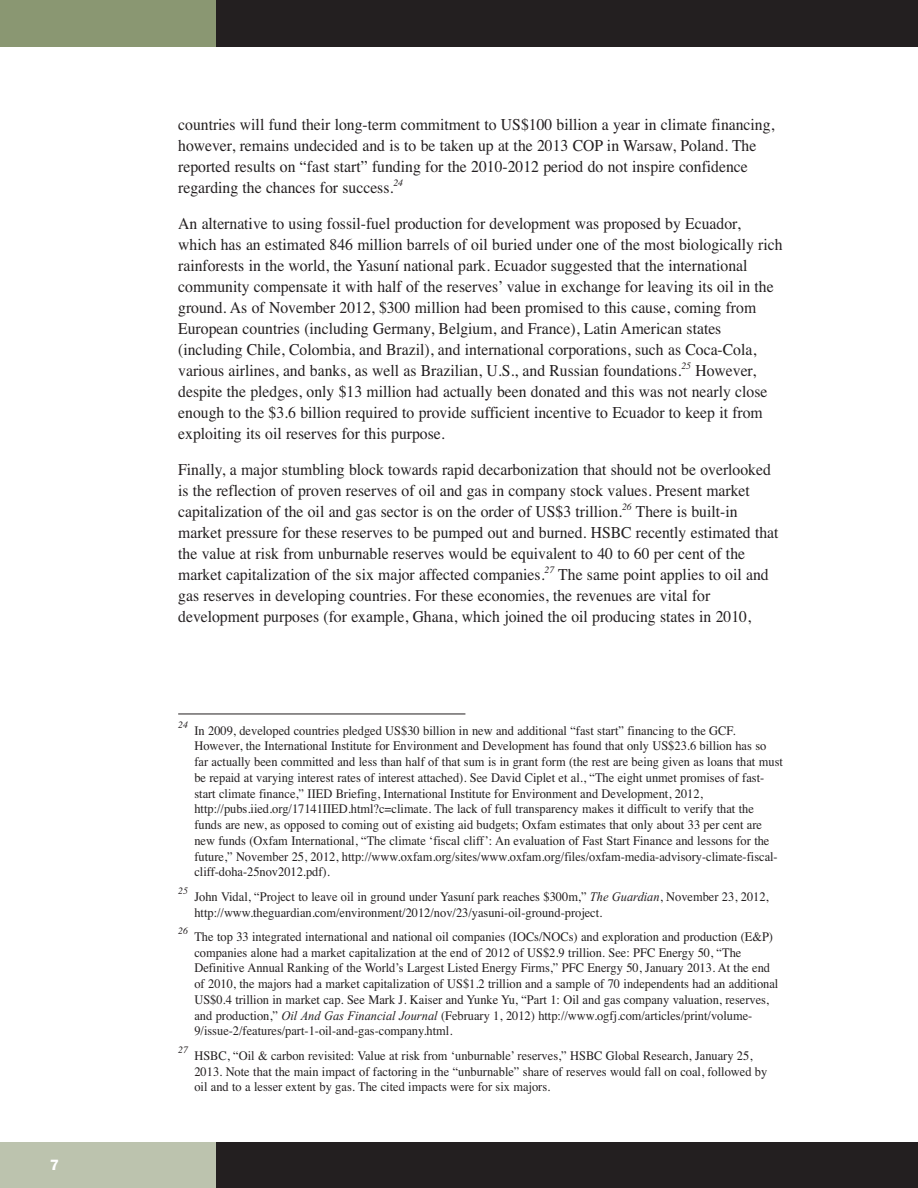
<style>
.page{position:relative;width:918px;height:1188px;background:#fff}
.page>*{position:absolute;margin:0;border:0;box-sizing:border-box;transform-origin:0 0}
.t1{font:16.5px/21px "Times";color:#231f20;scale:.95 1}
.t2{font:600 15px "Franklin Gothic";color:#fff}
.t3{font:13.05px/15.8px "Times";color:#231f20;scale:.95 1}
.t4{font:italic 9.75px "Times";color:#231f20}
.s1{font-family:"Times New Roman";font-style:italic}
</style>
<div class="page">
<hr style="left:178px;top:714px;width:287px;height:1px;background:#231f20">
<div style="left:207px;top:1143px;width:711px;height:45px;background:#231f20"></div>
<div style="left:0;top:1143px;width:216px;height:45px;background:#bcc3ae"></div>
<div style="left:200px;top:0;width:718px;height:47px;background:#231f20"></div>
<div style="left:0;top:0;width:216px;height:47px;background:#8a9772"></div>
<p class="t2" style="left:50px;top:1160px;width:10px">7</p>
<p class="t1" style="left:178px;top:116px;width:629px">countries will fund their long-term commitment to US$100 billion a year in climate financing, however, remains undecided and is to be taken up at the 2013 COP in Warsaw, Poland. The reported results on “fast start” funding for the 2010-2012 period do not inspire confidence regarding the chances for success.<sup>24</sup></p>
<p class="t1" style="left:178px;top:215px;width:638px">An alternative to using fossil-fuel production for development was proposed by Ecuador, which has an estimated 846 million barrels of oil buried under one of the most biologically rich rainforests in the world, the Yasuní national park. Ecuador suggested that the international community compensate it with half of the reserves’ value in exchange for leaving its oil in the ground. As of November 2012, $300 million had been promised to this cause, coming from European countries (including Germany, Belgium, and France), Latin American states (including Chile, Colombia, and Brazil), and international corporations, such as Coca-Cola, various airlines, and banks, as well as Brazilian, U.S., and Russian foundations.<sup>25</sup> However, despite the pledges, only $13 million had actually been donated and this was not nearly close enough to the $3.6 billion required to provide sufficient incentive to Ecuador to keep it from exploiting its oil reserves for this purpose.</p>
<p class="t1" style="left:178px;top:461px;width:634px">Finally, a major stumbling block towards rapid decarbonization that should not be overlooked is the reflection of proven reserves of oil and gas in company stock values. Present market capitalization of the oil and gas sector is on the order of US$3 trillion.<sup>26</sup> There is built-in market pressure for these reserves to be pumped out and burned. HSBC recently estimated that the value at risk from unburnable reserves would be equivalent to 40 to 60 per cent of the market capitalization of the six major affected companies.<sup>27</sup> The same point applies to oil and gas reserves in developing countries. For these economies, the revenues are vital for development purposes (for example, Ghana, which joined the oil producing states in 2010,</p>
<p class="t4" style="left:178px;top:721px;width:11px">24</p>
<p class="t3" style="left:194px;top:724px;width:621px">In 2009, developed countries pledged US$30 billion in new and additional “fast start” financing to the GCF.<br>However, the International Institute for Environment and Development has found that only US$23.6 billion has so far actually been committed and less than half of that sum is in grant form (the rest are being given as loans that must be repaid at varying interest rates of interest attached). See David Ciplet et al., “The eight unmet promises of fast&shy;start climate finance,” IIED Briefing, International Institute for Environment and Development, 2012, http://pubs.iied.org/17141IIED.html?c=climate. The lack of full transparency makes it difficult to verify that the funds are new, as opposed to coming out of existing aid budgets; Oxfam estimates that only about 33 per cent are new funds (Oxfam International, “The climate ‘fiscal cliff’: An evaluation of Fast Start Finance and lessons for the future,” November 25, 2012, http://www.oxfam.org/sites/www.oxfam.org/files/oxfam-media-advisory-climate-fiscal&shy;cliff-doha-25nov2012.pdf).</p>
<p class="t4" style="left:178px;top:887px;width:11px">25</p>
<p class="t3" style="left:194px;top:890px;width:606px">John Vidal, “Project to leave oil in ground under Yasuní park reaches $300m,” <span class="s1">The Guardian</span>, November 23, 2012, http://www.theguardian.com/environment/2012/nov/23/yasuni-oil-ground-project.</p>
<p class="t4" style="left:178px;top:927px;width:11px">26</p>
<p class="t3" style="left:194px;top:930px;width:616px">The top 33 integrated international and national oil companies (IOCs/NOCs) and exploration and production (E&amp;P) companies alone had a market capitalization at the end of 2012 of US$2.9 trillion. See: PFC Energy 50, “The Definitive Annual Ranking of the World’s Largest Listed Energy Firms,” PFC Energy 50, January 2013. At the end of 2010, the majors had a market capitalization of US$1.2 trillion and a sample of 70 independents had an additional US$0.4 trillion in market cap. See Mark J. Kaiser and Yunke Yu, “Part 1: Oil and gas company valuation, reserves, and production,” <span class="s1">Oil And Gas Financial Journal</span> (February 1, 2012) http://www.ogfj.com/articles/print/volume-9/issue-2/features/part-1-oil-and-gas-company.html.</p>
<p class="t4" style="left:178px;top:1046px;width:11px">27</p>
<p class="t3" style="left:194px;top:1049px;width:605px">HSBC, “Oil &amp; carbon revisited: Value at risk from ‘unburnable’ reserves,” HSBC Global Research, January 25,<br>2013. Note that the main impact of factoring in the “unburnable” share of reserves would fall on coal, followed by oil and to a lesser extent by gas. The cited impacts were for six majors.</p>
</div>
